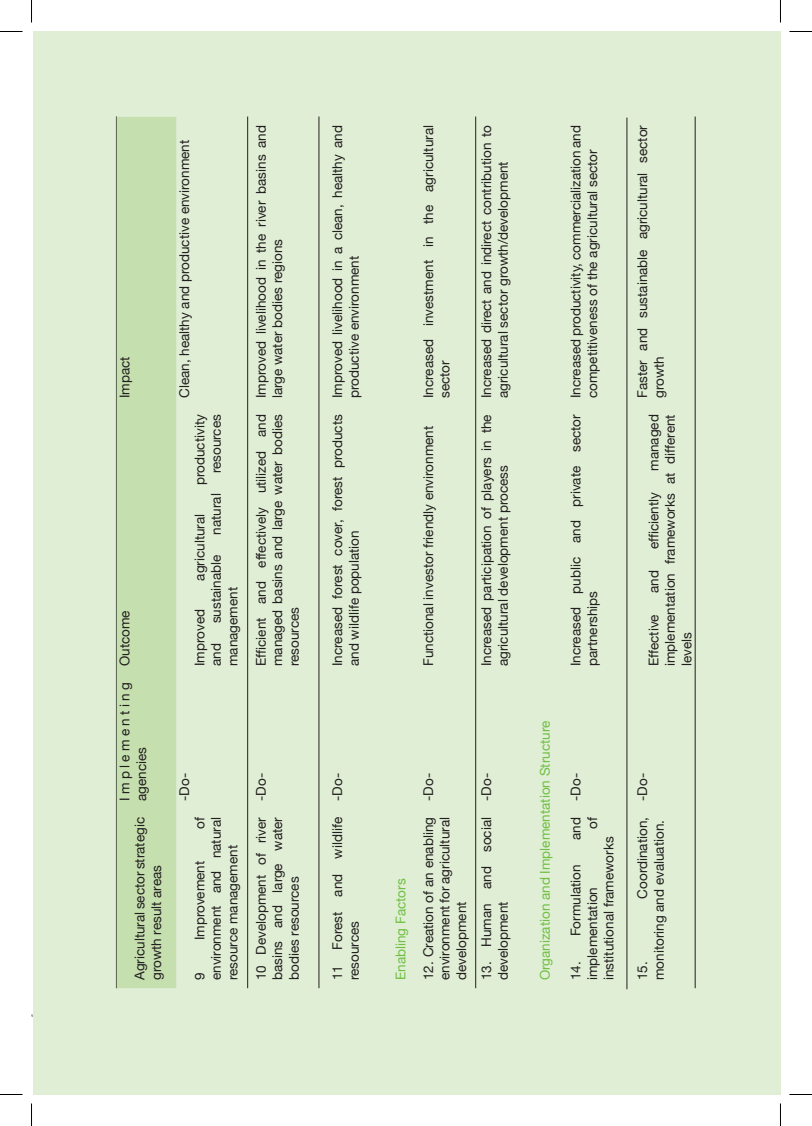
<style>
.page{position:relative;width:812px;height:1126px;background:#fff}
.page>*{position:absolute;margin:0;border:0;box-sizing:border-box;transform-origin:0 0}
.Tables{font:13.5px/16.5px "Helvetica Neue";color:#231f20}
.Tables-2{font:13.5px "Helvetica Neue";color:#71bf44}
.Tables-3{font:13.5px/16.5px "Helvetica Neue";letter-spacing:.245em;color:#231f20}
</style>
<div class="page">
<div style="left:33px;top:31px;width:747px;height:1063px;background:#dfeed4"></div>
<hr style="left:116px;top:117px;width:1px;height:871px;background:#231f20">
<hr style="left:247px;top:117px;width:1px;height:871px;background:#231f20">
<hr style="left:318px;top:117px;width:1px;height:871px;background:#231f20">
<hr style="left:626px;top:118px;width:1px;height:871px;background:#231f20">
<hr style="left:694px;top:117px;width:1px;height:871px;background:#231f20">
<div style="left:117px;top:117px;width:59px;height:871px;background:#c5e0ae"></div>
<svg style="left:475px;top:117px;width:2px;height:871px"></svg>
<svg style="left:0;top:31px;width:22px;height:1px"></svg>
<svg style="left:789px;top:31px;width:22px;height:1px"></svg>
<svg style="left:0;top:1094px;width:22px;height:1px"></svg>
<svg style="left:789px;top:1094px;width:22px;height:1px"></svg>
<svg style="left:31px;top:0;width:1px;height:22px"></svg>
<svg style="left:31px;top:1103px;width:1px;height:23px"></svg>
<svg style="left:780px;top:0;width:1px;height:22px"></svg>
<svg style="left:780px;top:1103px;width:1px;height:23px"></svg>
<p class="Tables" style="left:116px;top:398px;width:43px;rotate:-90deg">Impact</p>
<p class="Tables" style="left:116px;top:666px;width:57px;rotate:-90deg">Outcome</p>
<p class="Tables-3" style="left:116px;top:801px;width:120px;rotate:-90deg">Implementing agencies</p>
<p class="Tables" style="left:131px;top:980px;width:165px;rotate:-90deg">Agricultural sector strategic growth result areas</p>
<p class="Tables" style="left:176px;top:398px;width:260px;rotate:-90deg">Clean, healthy and productive environment</p>
<p class="Tables" style="left:191px;top:485px;width:72px;rotate:-90deg">productivity</p>
<p class="Tables" style="left:208px;top:473px;width:61px;rotate:-90deg">resources</p>
<p class="Tables" style="left:208px;top:535px;width:43px;rotate:-90deg">natural</p>
<p class="Tables" style="left:191px;top:581px;width:68px;rotate:-90deg">agricultural</p>
<p class="Tables" style="left:208px;top:623px;width:70px;rotate:-90deg">sustainable</p>
<p class="Tables" style="left:224px;top:666px;width:81px;rotate:-90deg">management</p>
<p class="Tables" style="left:191px;top:666px;width:59px;rotate:-90deg">Improved</p>
<p class="Tables" style="left:208px;top:666px;width:24px;rotate:-90deg">and</p>
<p class="Tables" style="left:176px;top:801px;width:29px;rotate:-90deg">-Do-</p>
<p class="Tables" style="left:191px;top:980px;width:165px;text-align:justify;text-indent:151px;rotate:-90deg">of environment and natural resource management</p>
<p class="Tables" style="left:191px;top:940px;width:81px;rotate:-90deg">Improvement</p>
<p class="Tables" style="left:191px;top:980px;width:9px;rotate:-90deg">9</p>
<p class="Tables" style="left:252px;top:398px;width:275px;rotate:-90deg">Improved livelihood in the river basins and large water bodies regions</p>
<p class="Tables" style="left:252px;top:666px;width:253px;text-align:justify;rotate:-90deg">Efficient and effectively utilized and managed basins and large water bodies resources</p>
<p class="Tables" style="left:252px;top:801px;width:29px;rotate:-90deg">-Do-</p>
<p class="Tables" style="left:252px;top:980px;width:165px;text-align:justify;rotate:-90deg">10 Development of river basins and large water bodies resources</p>
<p class="Tables" style="left:329px;top:398px;width:275px;rotate:-90deg">Improved livelihood in a clean, healthy and productive environment</p>
<p class="Tables" style="left:329px;top:666px;width:253px;rotate:-90deg">Increased forest cover, forest products and wildlife population</p>
<p class="Tables" style="left:329px;top:801px;width:29px;rotate:-90deg">-Do-</p>
<p class="Tables" style="left:329px;top:980px;width:165px;rotate:-90deg">11 Forest and wildlife resources</p>
<p class="Tables" style="left:419px;top:398px;width:275px;rotate:-90deg">Increased investment in the agricultural sector</p>
<p class="Tables" style="left:419px;top:666px;width:242px;rotate:-90deg">Functional investor friendly environment</p>
<p class="Tables" style="left:478px;top:398px;width:275px;rotate:-90deg">Increased direct and indirect contribution to agricultural sector growth/development</p>
<p class="Tables" style="left:478px;top:666px;width:253px;rotate:-90deg">Increased participation of players in the agricultural development process</p>
<p class="Tables-2" style="left:392px;top:980px;width:103px;rotate:-90deg">Enabling Factors</p>
<p class="Tables" style="left:419px;top:801px;width:29px;rotate:-90deg">-Do-</p>
<p class="Tables" style="left:419px;top:980px;width:165px;text-align:justify;rotate:-90deg">12. Creation of an enabling environment for agricultural development</p>
<p class="Tables" style="left:478px;top:801px;width:29px;rotate:-90deg">-Do-</p>
<p class="Tables" style="left:478px;top:980px;width:165px;rotate:-90deg">13. Human and social development</p>
<p class="Tables" style="left:567px;top:398px;width:275px;rotate:-90deg">Increased productivity, commercialization and competitiveness of the agricultural sector</p>
<p class="Tables" style="left:567px;top:666px;width:253px;rotate:-90deg">Increased public and private sector partnerships</p>
<p class="Tables-2" style="left:537px;top:980px;width:261px;rotate:-90deg">Organization and Implementation Structure</p>
<p class="Tables" style="left:567px;top:801px;width:29px;rotate:-90deg">-Do-</p>
<p class="Tables" style="left:583px;top:829px;width:13px;rotate:-90deg">of</p>
<p class="Tables" style="left:567px;top:840px;width:24px;rotate:-90deg">and</p>
<p class="Tables" style="left:600px;top:980px;width:145px;rotate:-90deg">institutional frameworks</p>
<p class="Tables" style="left:567px;top:980px;width:117px;rotate:-90deg">14. Formulation</p>
<p class="Tables" style="left:583px;top:980px;width:95px;rotate:-90deg">implementation</p>
<p class="Tables" style="left:633px;top:398px;width:275px;rotate:-90deg">Faster and sustainable agricultural sector growth</p>
<p class="Tables" style="left:645px;top:666px;width:253px;text-align:justify;text-indent:195px;rotate:-90deg">managed implementation frameworks at different levels</p>
<p class="Tables" style="left:645px;top:549px;width:59px;rotate:-90deg">efficiently</p>
<p class="Tables" style="left:645px;top:593px;width:24px;rotate:-90deg">and</p>
<p class="Tables" style="left:645px;top:666px;width:53px;rotate:-90deg">Effective</p>
<p class="Tables" style="left:633px;top:801px;width:29px;rotate:-90deg">-Do-</p>
<p class="Tables" style="left:633px;top:980px;width:165px;text-align:right;rotate:-90deg">Coordination,<br>monitoring and evaluation.</p>
<p class="Tables" style="left:633px;top:980px;width:20px;rotate:-90deg">15.</p>
</div>
